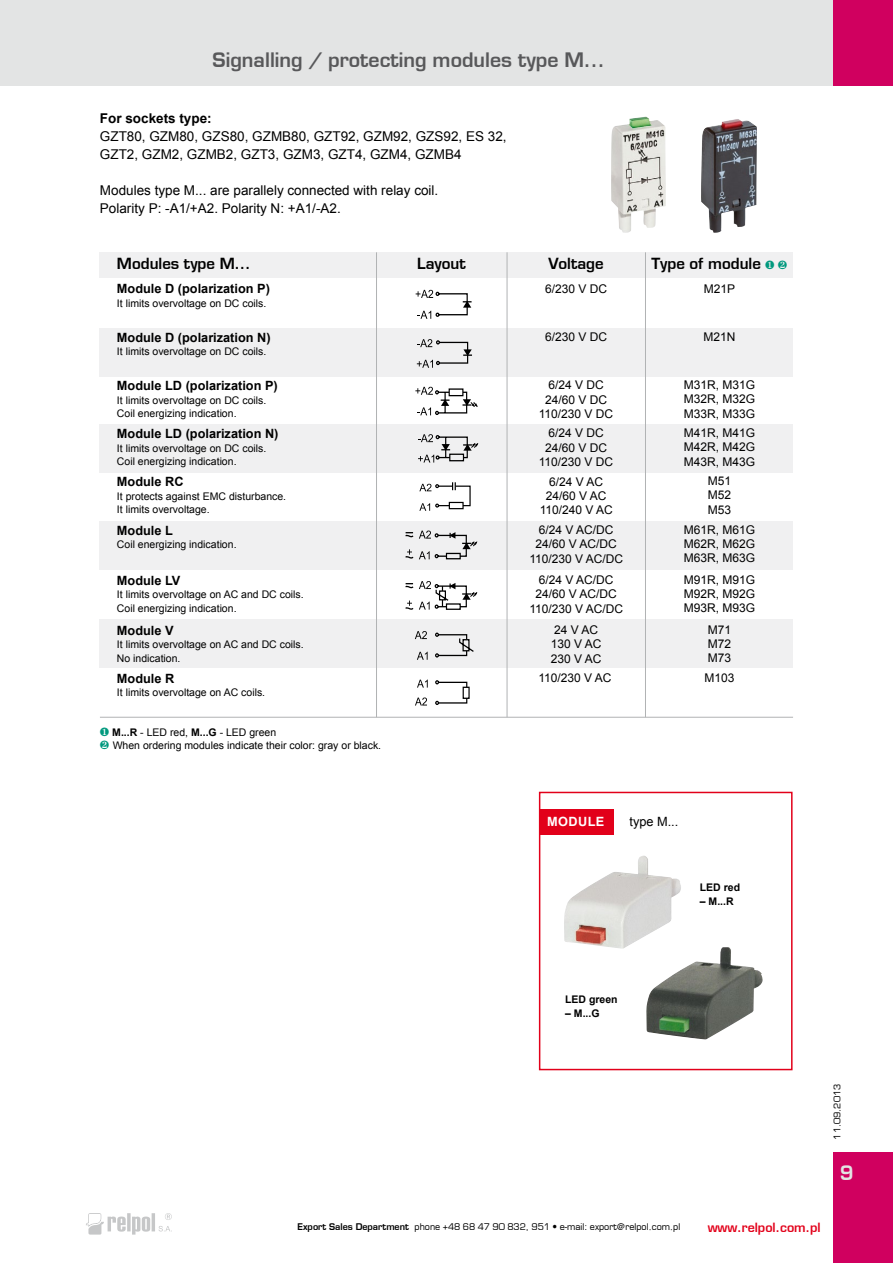
<style>
.page{position:relative;width:893px;height:1263px;background:#fff}
.page>*{position:absolute;margin:0;border:0;box-sizing:border-box;transform-origin:0 0}
.t1{font:700 19.5px "Euromode";color:#58585a}
.t2{font:700 19.5px "Euromode";color:#e3e4e4}
.t3{font:700 15px "Euromode";color:#000}
.t4{font:13.5px/18px "Arial";color:#000}
.t5{font:700 13.5px "Arial";color:#000}
.t6{font:700 12.75px "Arial";color:#000}
.t7{font:12.75px "Arial";color:#000}
.t8{font:700 12.75px "Arial";letter-spacing:.035em;color:#fff}
.t9{font:700 12.45px "Euromode";color:#e2001a}
.t10{font:12px/14.2px "Arial";color:#000;text-align:justify}
.t11{font:10.5px/13.5px "Arial";color:#000}
.t12{font:700 10.5px "Arial";color:#000}
.t13{font:9px "Euromode";color:#000}
.s1{color:#00997e}
.s2{font-weight:700}
</style>
<div class="page">
<div style="left:0;top:0;width:833px;height:85px;background:#e3e4e4"></div>
<svg style="left:86px;top:1213px;width:86px;height:21px"></svg>
<div style="left:833px;top:0;width:60px;height:85px;background:#d0005f"></div>
<div style="left:833px;top:1152px;width:60px;height:111px;background:#d0005f"></div>
<img style="left:701px;top:119px;width:56px;height:114px">
<img style="left:646px;top:947px;width:116px;height:92px">
<div style="left:100px;top:328px;width:693px;height:48px;background:#f0f0f1"></div>
<div style="left:100px;top:425px;width:693px;height:48px;background:#f0f0f1"></div>
<div style="left:100px;top:521px;width:693px;height:48px;background:#f0f0f1"></div>
<div style="left:100px;top:619px;width:693px;height:49px;background:#f0f0f1"></div>
<div style="left:100px;top:252px;width:693px;height:26px;background:#f0f0f1"></div>
<hr style="left:645px;top:252px;width:1px;height:465px;background:#b1b3b4">
<hr style="left:376px;top:252px;width:1px;height:465px;background:#b1b3b4">
<hr style="left:507px;top:252px;width:1px;height:465px;background:#b1b3b4">
<hr style="left:100px;top:717px;width:693px;height:1px;background:#b1b3b4">
<img style="left:564px;top:856px;width:117px;height:92px">
<div style="left:539px;top:809px;width:74px;height:25px;background:#e2001a"></div>
<div style="left:539px;top:792px;width:254px;height:278px;border:2px solid #e2001a"></div>
<svg style="left:416px;top:290px;width:56px;height:28px"></svg>
<svg style="left:417px;top:339px;width:55px;height:29px"></svg>
<svg style="left:415px;top:387px;width:63px;height:29px"></svg>
<svg style="left:418px;top:434px;width:61px;height:28px"></svg>
<svg style="left:419px;top:482px;width:52px;height:29px"></svg>
<svg style="left:405px;top:530px;width:73px;height:30px"></svg>
<svg style="left:405px;top:581px;width:73px;height:29px"></svg>
<svg style="left:415px;top:631px;width:12px;height:8px"></svg>
<svg style="left:417px;top:652px;width:11px;height:8px"></svg>
<svg style="left:435px;top:632px;width:39px;height:26px"></svg>
<svg style="left:415px;top:697px;width:12px;height:8px"></svg>
<svg style="left:417px;top:680px;width:11px;height:8px"></svg>
<svg style="left:435px;top:680px;width:33px;height:25px"></svg>
<div style="left:463px;top:687px;width:6px;height:11px;background:#fff"></div>
<div style="left:463px;top:687px;width:7px;height:12px;border:1px solid #000"></div>
<img style="left:611px;top:117px;width:55px;height:116px">
<h1 class="t1" style="left:213px;top:48px;width:394px">Signalling / protecting modules type M...</h1>
<p class="t5" style="left:100px;top:108px;width:113px">For sockets type:</p>
<p class="t4" style="left:100px;top:127px;width:408px">GZT80, GZM80, GZS80, GZMB80, GZT92, GZM92, GZS92, ES 32,<br>GZT2, GZM2, GZMB2, GZT3, GZM3, GZT4, GZM4, GZMB4</p>
<p class="t4" style="left:100px;top:181px;width:340px">Modules type M... are parallely connected with relay coil.<br>Polarity P: -A1/+A2. Polarity N: +A1/-A2.</p>
<h2 class="t3" style="left:117px;top:255px;width:135px">Modules type M...</h2>
<h2 class="t3" style="left:417px;top:255px;width:50px">Layout</h2>
<h2 class="t3" style="left:548px;top:255px;width:57px">Voltage</h2>
<h2 class="t3" style="left:651px;top:255px;width:137px">Type of module <span class="s1">❶</span> <span class="s1">❷</span></h2>
<p class="t6" style="left:117px;top:280px;width:155px">Module D (polarization P)</p>
<p class="t11" style="left:117px;top:296px;width:151px">It limits overvoltage on DC coils.</p>
<p class="t10" style="left:545px;top:281px;width:64px">6/230 V DC</p>
<p class="t10" style="left:704px;top:281px;width:33px">M21P</p>
<p class="t6" style="left:117px;top:328px;width:155px">Module D (polarization N)</p>
<p class="t11" style="left:117px;top:345px;width:151px">It limits overvoltage on DC coils.</p>
<p class="t10" style="left:545px;top:330px;width:64px">6/230 V DC</p>
<p class="t10" style="left:703px;top:329px;width:34px">M21N</p>
<p class="t6" style="left:117px;top:377px;width:162px">Module LD (polarization P)</p>
<p class="t11" style="left:117px;top:393px;width:151px">It limits overvoltage on DC coils.<br>Coil energizing indication.</p>
<p class="t6" style="left:117px;top:425px;width:163px">Module LD (polarization N)</p>
<p class="t11" style="left:117px;top:441px;width:151px">It limits overvoltage on DC coils.<br>Coil energizing indication.</p>
<p class="t6" style="left:117px;top:473px;width:68px">Module RC</p>
<p class="t11" style="left:117px;top:489px;width:171px">It protects against EMC disturbance.<br>It limits overvoltage.</p>
<p class="t10" style="left:539px;top:378px;width:76px;text-align:center">6/24 V DC<br>24/60 V DC<br>110/230 V DC</p>
<p class="t10" style="left:684px;top:378px;width:73px">M31R, M31G M32R, M32G M33R, M33G</p>
<p class="t10" style="left:539px;top:426px;width:76px;text-align:center">6/24 V DC<br>24/60 V DC<br>110/230 V DC</p>
<p class="t10" style="left:684px;top:426px;width:73px">M41R, M41G M42R, M42G M43R, M43G</p>
<p class="t10" style="left:540px;top:474px;width:75px;text-align:center">6/24 V AC<br>24/60 V AC<br>110/240 V AC</p>
<p class="t10" style="left:708px;top:474px;width:25px">M51<br>M52<br>M53</p>
<p class="t6" style="left:117px;top:521px;width:57px">Module L</p>
<p class="t11" style="left:117px;top:538px;width:121px">Coil energizing indication.</p>
<p class="t10" style="left:529px;top:523px;width:95px;text-align:center">6/24 V AC/DC<br>24/60 V AC/DC<br>110/230 V AC/DC</p>
<p class="t10" style="left:684px;top:522px;width:73px">M61R, M61G M62R, M62G M63R, M63G</p>
<p class="t6" style="left:117px;top:571px;width:65px">Module LV</p>
<p class="t11" style="left:117px;top:588px;width:188px">It limits overvoltage on AC and DC coils.<br>Coil energizing indication.</p>
<p class="t10" style="left:529px;top:573px;width:95px;text-align:center">6/24 V AC/DC<br>24/60 V AC/DC<br>110/230 V AC/DC</p>
<p class="t10" style="left:684px;top:572px;width:73px">M91R, M91G M92R, M92G M93R, M93G</p>
<p class="t6" style="left:117px;top:621px;width:58px">Module V</p>
<p class="t11" style="left:117px;top:638px;width:188px">It limits overvoltage on AC and DC coils.<br>No indication.</p>
<p class="t10" style="left:551px;top:623px;width:52px;text-align:left">24 V AC<br>130 V AC<br>230 V AC</p>
<p class="t10" style="left:708px;top:622px;width:25px">M71<br>M72<br>M73</p>
<p class="t6" style="left:117px;top:669px;width:59px">Module R</p>
<p class="t11" style="left:117px;top:686px;width:150px">It limits overvoltage on AC coils.</p>
<p class="t10" style="left:538px;top:671px;width:75px">110/230 V AC</p>
<p class="t10" style="left:704px;top:670px;width:32px">M103</p>
<p class="t11" style="left:100px;top:725px;width:283px"><span class="s1">❶</span> <span class="s2">M...R</span> - LED red, <span class="s2">M...G</span> - LED green<br><span class="s1">❷</span> When ordering modules indicate their color: gray or black.</p>
<p class="t8" style="left:547px;top:812px;width:59px">MODULE</p>
<p class="t7" style="left:629px;top:813px;width:50px">type M...</p>
<p class="t12" style="left:700px;top:880px;width:42px">LED red</p>
<p class="t12" style="left:700px;top:893px;width:35px">– M...R</p>
<p class="t12" style="left:565px;top:992px;width:54px">LED green</p>
<p class="t12" style="left:565px;top:1005px;width:36px">– M...G</p>
<p class="t13" style="left:832px;top:1140px;width:57px;rotate:-90deg">11.09.2013</p>
<p class="t2" style="left:840px;top:1161px;width:15px">9</p>
<p class="t13" style="left:298px;top:1221px;width:384px"><span class="s2">Export Sales Department</span> phone +48 68 47 90 832, 951 • e-mail: export@relpol.com.pl</p>
<p class="t9" style="left:708px;top:1219px;width:114px">www.relpol.com.pl</p>
</div>
